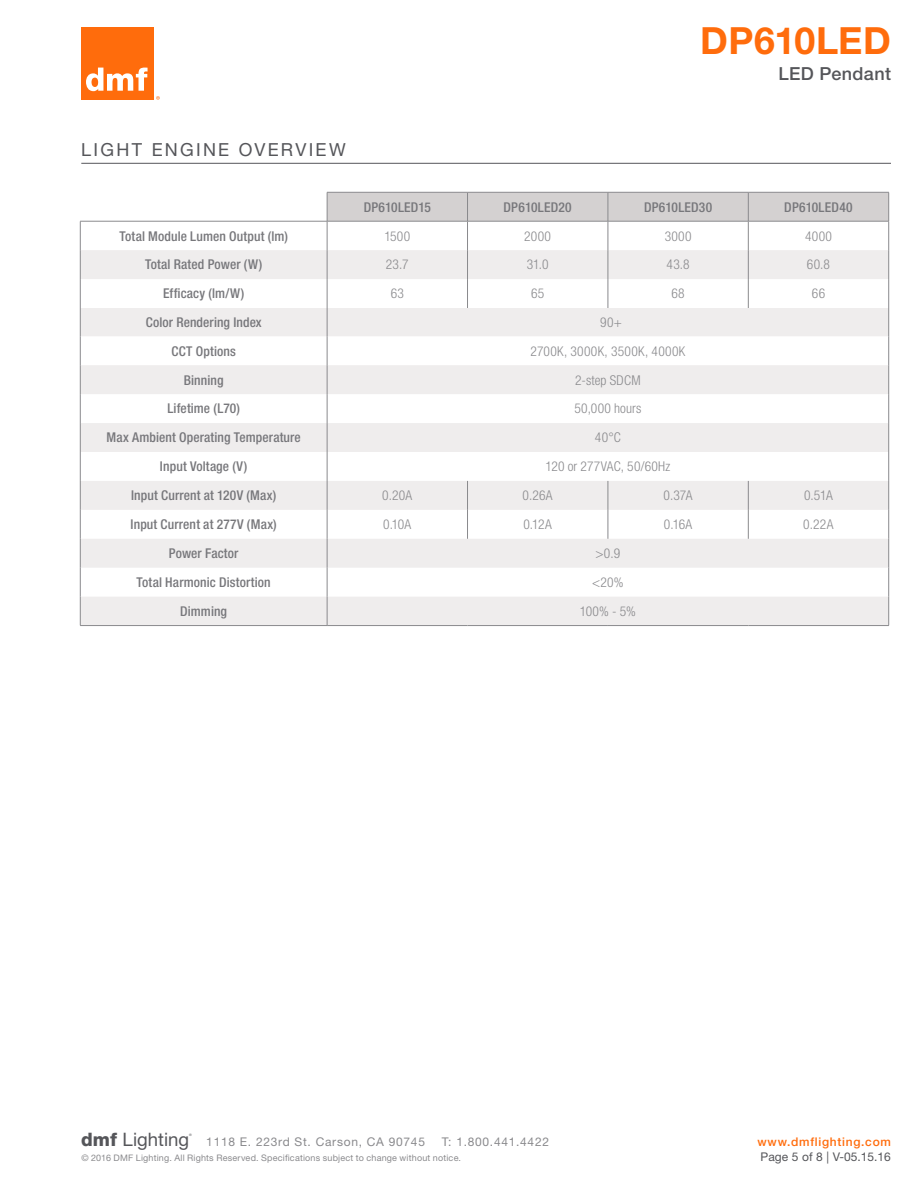
<style>
.page{position:relative;width:918px;height:1188px;background:#fff}
.page>*{position:absolute;margin:0;border:0;box-sizing:border-box;transform-origin:0 0}
.t1{font:700 37.5px "Helvetica Neue LT Std";letter-spacing:.01em;color:#ff6c0c}
.t2{font:18px "Helvetica Neue LT Std";letter-spacing:.125em;color:#55565a}
.t3{font:500 18px "Helvetica Neue LT Std";letter-spacing:.02em;color:#55565a}
.t4{font:500 condensed 13.5px "Helvetica Neue LT Std";letter-spacing:.01em;color:#77777b}
.t5{font:300 condensed 13.5px "Helvetica Neue LT Std";letter-spacing:.02em;color:#8a8a8d}
.t6{font:12px "Helvetica Neue LT Std";letter-spacing:.06em;color:#8a8a8d}
.t7{font:500 12px "Helvetica Neue LT Std";letter-spacing:.06em;color:#ff6c0c}
.t8{font:12px "Helvetica Neue LT Std";color:#55565a}
.t9{font:9px "Helvetica Neue LT Std";letter-spacing:.02em;color:#8a8a8d}
.t10{font:3.3px "Helvetica Neue LT Std";color:#55565a}
.s1{font-weight:800;font-size:18.6px;color:#55565a}
.s2{font-size:18.6px;color:#55565a}
</style>
<div class="page">
<div style="left:81px;top:27px;width:73px;height:73px;background:#ff6c0c"></div>
<svg style="left:86px;top:68px;width:62px;height:23px"></svg>
<svg style="left:156px;top:96px;width:4px;height:4px"></svg>
<div style="left:92px;top:78px;width:6px;height:9px;background:#ff6c0c;border-radius:50%"></div>
<hr style="left:81px;top:163px;width:810px;height:1px;background:#55565a">
<svg style="left:81px;top:250px;width:246px;height:375px;fill:#efeded"></svg>
<hr style="left:80px;top:221px;width:247px;height:1px;background:#8a8a8d">
<svg style="left:80px;top:221px;width:1px;height:404px"></svg>
<svg style="left:327px;top:192px;width:562px;height:433px"></svg>
<hr style="left:80px;top:625px;width:247px;height:1px;background:#8a8a8d">
<hr style="left:327px;top:625px;width:141px;height:1px;background:#8a8a8d">
<hr style="left:468px;top:625px;width:140px;height:1px;background:#8a8a8d">
<hr style="left:608px;top:625px;width:140px;height:1px;background:#8a8a8d">
<hr style="left:748px;top:625px;width:141px;height:1px;background:#8a8a8d">
<h1 class="t1" style="left:700px;top:17px;width:192px">DP610LED</h1>
<h2 class="t3" style="left:778px;top:62px;width:114px">LED Pendant</h2>
<h2 class="t2" style="left:81px;top:139px;width:266px">LIGHT ENGINE OVERVIEW</h2>
<p class="t4" style="left:364px;top:199px;width:69px">DP610LED15</p>
<p class="t4" style="left:504px;top:199px;width:70px">DP610LED20</p>
<p class="t4" style="left:644px;top:199px;width:70px">DP610LED30</p>
<p class="t4" style="left:784px;top:199px;width:70px">DP610LED40</p>
<p class="t4" style="left:120px;top:228px;width:170px">Total Module Lumen Output (lm)</p>
<p class="t5" style="left:384px;top:228px;width:27px">1500</p>
<p class="t5" style="left:524px;top:228px;width:28px">2000</p>
<p class="t5" style="left:665px;top:228px;width:28px">3000</p>
<p class="t5" style="left:805px;top:228px;width:28px">4000</p>
<p class="t4" style="left:145px;top:257px;width:119px">Total Rated Power (W)</p>
<p class="t5" style="left:386px;top:257px;width:24px">23.7</p>
<p class="t5" style="left:527px;top:257px;width:23px">31.0</p>
<p class="t5" style="left:667px;top:257px;width:25px">43.8</p>
<p class="t5" style="left:807px;top:257px;width:25px">60.8</p>
<p class="t4" style="left:163px;top:286px;width:83px">Efficacy (lm/W)</p>
<p class="t5" style="left:391px;top:286px;width:15px">63</p>
<p class="t5" style="left:531px;top:286px;width:15px">65</p>
<p class="t5" style="left:671px;top:286px;width:15px">68</p>
<p class="t5" style="left:812px;top:286px;width:15px">66</p>
<p class="t4" style="left:146px;top:314px;width:117px">Color Rendering Index</p>
<p class="t5" style="left:600px;top:314px;width:23px">90+</p>
<p class="t4" style="left:172px;top:343px;width:66px">CCT Options</p>
<p class="t5" style="left:531px;top:343px;width:156px">2700K, 3000K, 3500K, 4000K</p>
<p class="t4" style="left:184px;top:372px;width:41px">Binning</p>
<p class="t5" style="left:575px;top:372px;width:67px">2-step SDCM</p>
<p class="t4" style="left:167px;top:401px;width:74px">Lifetime (L70)</p>
<p class="t5" style="left:574px;top:401px;width:68px">50,000 hours</p>
<p class="t4" style="left:106px;top:430px;width:196px">Max Ambient Operating Temperature</p>
<p class="t5" style="left:595px;top:430px;width:27px">40°C</p>
<p class="t4" style="left:160px;top:458px;width:89px">Input Voltage (V)</p>
<p class="t5" style="left:546px;top:459px;width:126px">120 or 277VAC, 50/60Hz</p>
<p class="t4" style="left:131px;top:487px;width:147px">Input Current at 120V (Max)</p>
<p class="t5" style="left:382px;top:488px;width:31px">0.20A</p>
<p class="t5" style="left:523px;top:488px;width:32px">0.26A</p>
<p class="t5" style="left:664px;top:488px;width:30px">0.37A</p>
<p class="t5" style="left:804px;top:488px;width:30px">0.51A</p>
<p class="t4" style="left:131px;top:516px;width:148px">Input Current at 277V (Max)</p>
<p class="t5" style="left:383px;top:517px;width:30px">0.10A</p>
<p class="t5" style="left:524px;top:517px;width:30px">0.12A</p>
<p class="t5" style="left:664px;top:517px;width:30px">0.16A</p>
<p class="t5" style="left:803px;top:517px;width:32px">0.22A</p>
<p class="t4" style="left:169px;top:545px;width:71px">Power Factor</p>
<p class="t5" style="left:596px;top:546px;width:26px">&gt;0.9</p>
<p class="t4" style="left:137px;top:574px;width:136px">Total Harmonic Distortion</p>
<p class="t5" style="left:592px;top:575px;width:33px">&lt;20%</p>
<p class="t4" style="left:180px;top:603px;width:48px">Dimming</p>
<p class="t5" style="left:580px;top:603px;width:58px">100% - 5%</p>
<p class="t6" style="left:81px;top:1134px;width:345px"><span class="s1">dmf</span> <span class="s2">Lighting</span> 1118 E. 223rd St. Carson, CA 90745</p>
<p class="t6" style="left:442px;top:1134px;width:109px">T: 1.800.441.4422</p>
<p class="t10" style="left:189px;top:1133px;width:4px">®</p>
<p class="t9" style="left:82px;top:1153px;width:381px">© 2016 DMF Lighting. All Rights Reserved. Specifications subject to change without notice.</p>
<p class="t7" style="left:758px;top:1134px;width:135px">www.dmflighting.com</p>
<p class="t8" style="left:761px;top:1149px;width:132px">Page 5 of 8 | V-05.15.16</p>
</div>
